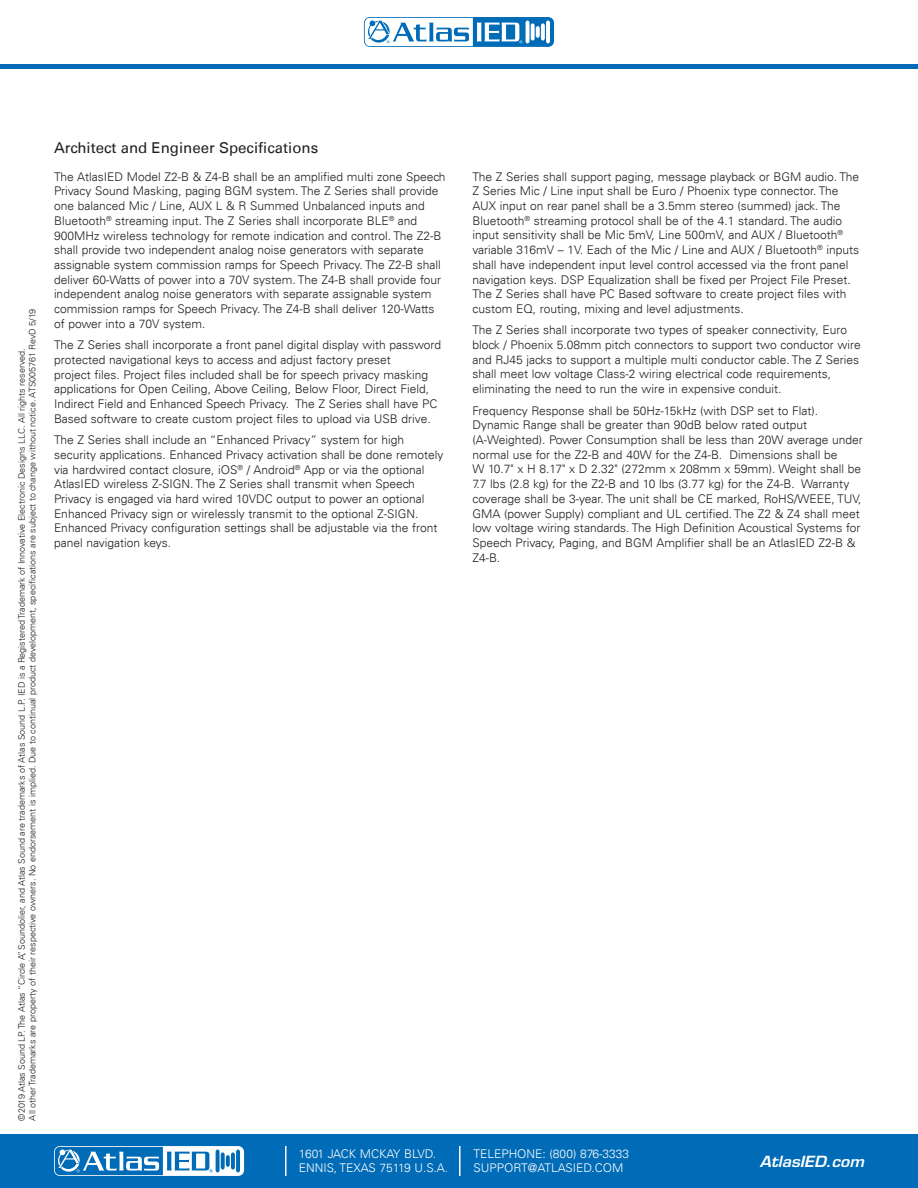
<style>
.page{position:relative;width:918px;height:1188px;background:#fff}
.page>*{position:absolute;margin:0;border:0;box-sizing:border-box;transform-origin:0 0}
.SubHead{font:15px "Univers LT";color:#231f20}
.t1{font:italic 600 15px "Eurostile LT Std";color:#fff;scale:1.05 1}
.Body_Copy{font:300 12px/14.7px "Univers LT";color:#231f20}
.t2{font:300 12px/13.5px "Univers LT";color:#fff}
.t3{font:300 9px/10.8px "Univers LT";color:#231f20}
</style>
<div class="page">
<div style="left:0;top:1134px;width:918px;height:54px;background:#006bb6"></div>
<svg style="left:54px;top:1146px;width:190px;height:30px"></svg>
<hr style="left:285px;top:1146px;width:2px;height:30px;background:#fff">
<hr style="left:459px;top:1146px;width:1px;height:30px;background:#fff">
<hr style="left:0;top:64px;width:918px;height:4px;background:#006bb6">
<svg style="left:364px;top:17px;width:190px;height:30px"></svg>
<svg style="left:526px;top:21px;width:4px;height:22px"></svg>
<hr style="left:546px;top:21px;width:4px;height:22px;background:#fff;border-radius:2px">
<svg style="left:531px;top:23px;width:4px;height:18px"></svg>
<svg style="left:541px;top:23px;width:4px;height:18px"></svg>
<svg style="left:536px;top:26px;width:4px;height:12px"></svg>
<svg style="left:365px;top:18px;width:157px;height:28px"></svg>
<p class="t3" style="left:16px;top:1120px;width:813px;rotate:-90deg">©2019 Atlas Sound LP. The Atlas “Circle A”, Soundolier, and Atlas Sound are trademarks of Atlas Sound L.P. IED is a Registered Trademark of Innovative Electronic Designs LLC. All rights reserved.<br>All other Trademarks are property of their respective owners. No endorsement is implied. Due to continual product development, specifications are subject to change without notice. ATS005761 RevD 5/19</p>
<p class="SubHead" style="left:54px;top:138px;width:266px">Architect and Engineer Specifications</p>
<p class="Body_Copy" style="left:54px;top:169px;width:393px">The AtlasIED Model Z2-B &amp; Z4-B shall be an amplified multi zone Speech Privacy Sound Masking, paging BGM system. The Z Series shall provide one balanced Mic / Line, AUX L &amp; R Summed Unbalanced inputs and Bluetooth<sup>®</sup> streaming input. The Z Series shall incorporate BLE<sup>®</sup> and 900MHz wireless technology for remote indication and control. The Z2-B shall provide two independent analog noise generators with separate assignable system commission ramps for Speech Privacy. The Z2-B shall deliver 60-Watts of power into a 70V system. The Z4-B shall provide four independent analog noise generators with separate assignable system commission ramps for Speech Privacy. The Z4-B shall deliver 120-Watts of power into a 70V system.</p>
<p class="Body_Copy" style="left:54px;top:338px;width:389px">The Z Series shall incorporate a front panel digital display with password protected navigational keys to access and adjust factory preset<br>project files. Project files included shall be for speech privacy masking applications for Open Ceiling, Above Ceiling, Below Floor, Direct Field, Indirect Field and Enhanced Speech Privacy. The Z Series shall have PC Based software to create custom project files to upload via USB drive.</p>
<p class="Body_Copy" style="left:54px;top:433px;width:391px">The Z Series shall include an “Enhanced Privacy” system for high security applications. Enhanced Privacy activation shall be done remotely via hardwired contact closure, iOS<sup>®</sup> / Android<sup>®</sup> App or via the optional AtlasIED wireless Z-SIGN. The Z Series shall transmit when Speech Privacy is engaged via hard wired 10VDC output to power an optional Enhanced Privacy sign or wirelessly transmit to the optional Z-SIGN.<br>Enhanced Privacy configuration settings shall be adjustable via the front panel navigation keys.</p>
<p class="t2" style="left:299px;top:1147px;width:151px">1601 JACK MCKAY BLVD.<br>ENNIS, TEXAS 75119 U.S.A.</p>
<p class="Body_Copy" style="left:472px;top:169px;width:388px">The Z Series shall support paging, message playback or BGM audio. The Z Series Mic / Line input shall be Euro / Phoenix type connector. The AUX input on rear panel shall be a 3.5mm stereo (summed) jack. The Bluetooth<sup>®</sup> streaming protocol shall be of the 4.1 standard. The audio input sensitivity shall be Mic 5mV, Line 500mV, and AUX / Bluetooth<sup>® </sup>variable 316mV – 1V. Each of the Mic / Line and AUX / Bluetooth<sup>®</sup> inputs shall have independent input level control accessed via the front panel navigation keys. DSP Equalization shall be fixed per Project File Preset.<br>The Z Series shall have PC Based software to create project files with custom EQ, routing, mixing and level adjustments.</p>
<p class="Body_Copy" style="left:472px;top:323px;width:390px">The Z Series shall incorporate two types of speaker connectivity, Euro block / Phoenix 5.08mm pitch connectors to support two conductor wire and RJ45 jacks to support a multiple multi conductor cable. The Z Series shall meet low voltage Class-2 wiring electrical code requirements, eliminating the need to run the wire in expensive conduit.</p>
<p class="Body_Copy" style="left:472px;top:403px;width:392px">Frequency Response shall be 50Hz-15kHz (with DSP set to Flat).<br>Dynamic Range shall be greater than 90dB below rated output (A-Weighted). Power Consumption shall be less than 20W average under normal use for the Z2-B and 40W for the Z4-B. Dimensions shall be<br>W 10.7" x H 8.17" x D 2.32" (272mm x 208mm x 59mm). Weight shall be 7.7 lbs (2.8 kg) for the Z2-B and 10 lbs (3.77 kg) for the Z4-B. Warranty coverage shall be 3-year. The unit shall be CE marked, RoHS/WEEE, TUV, GMA (power Supply) compliant and UL certified. The Z2 &amp; Z4 shall meet low voltage wiring standards. The High Definition Acoustical Systems for Speech Privacy, Paging, and BGM Amplifier shall be an AtlasIED Z2-B &amp; Z4-B.</p>
<p class="t2" style="left:473px;top:1147px;width:157px">TELEPHONE: (800) 876-3333<br>SUPPORT@ATLASIED.COM</p>
<p class="t1" style="left:760px;top:1152px;width:101px">AtlasIED.com</p>
</div>
